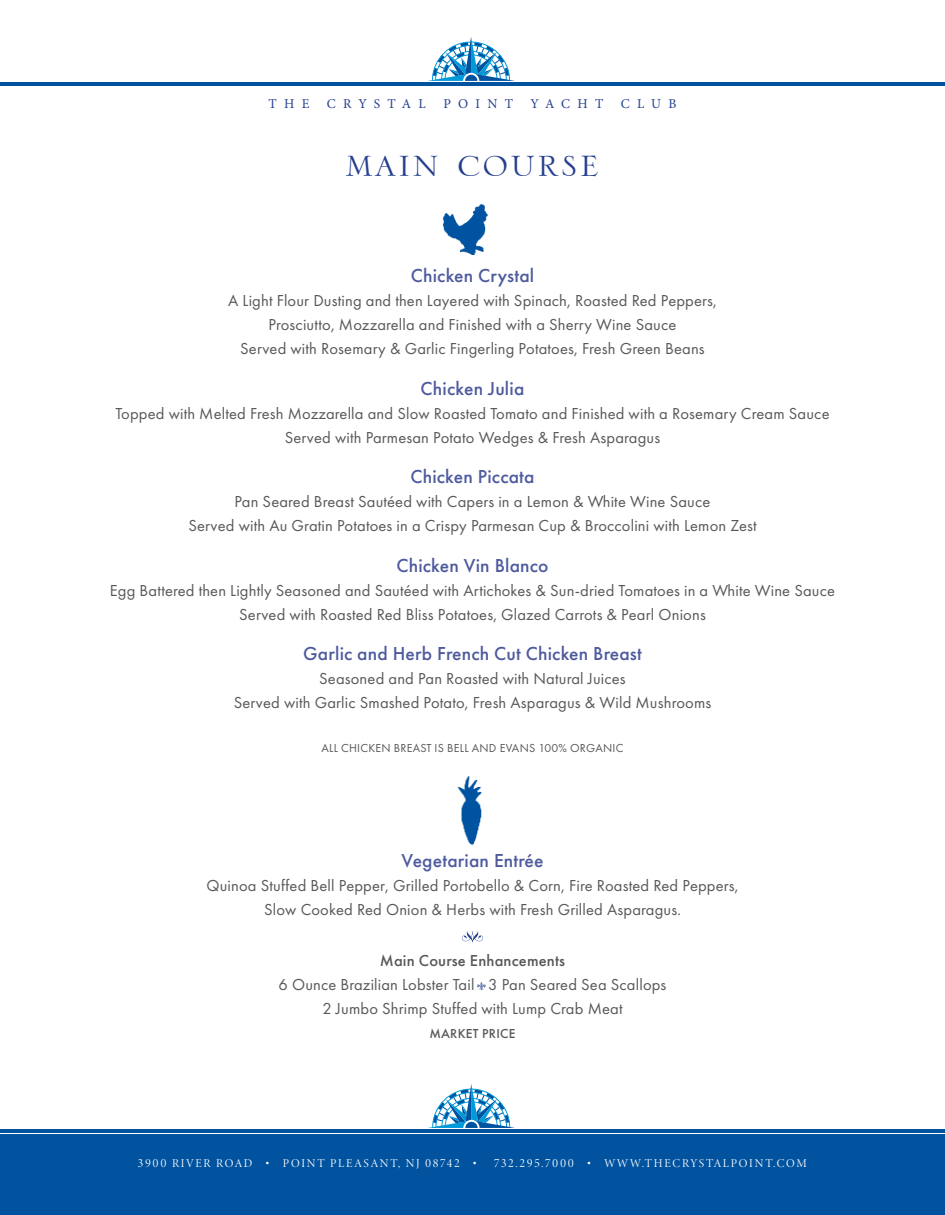
<style>
.page{position:relative;width:945px;height:1215px;background:#fff}
.page>*{position:absolute;margin:0;border:0;box-sizing:border-box;transform-origin:0 0}
.t1{font:48px "Serlio LH";letter-spacing:.04em;color:#253f8e}
.t2{font:500 19.5px "Futura PT";letter-spacing:.01em;color:#4d5a9e}
.t3{font:16.5px/24px "Futura PT";letter-spacing:.01em;color:#57585a;text-align:center}
.t4{font:500 16.5px "Futura PT";letter-spacing:.01em;color:#57585a}
.t5{font:13.5px "Minion Pro";letter-spacing:.54em;color:#253f8e}
.t6{font:500 13.5px "Futura PT";letter-spacing:.02em;color:#57585a}
.t7{font:13.5px "Minion Pro";letter-spacing:.52em;color:#253f8e}
.t8{font:12px "Minion 3 Display";letter-spacing:.145em;color:#fff}
.t9{font:12px "Futura PT";letter-spacing:.02em;color:#57585a}
.s1{font-family:"Minion Pro";font-size:15px}
</style>
<div class="page">
<div style="left:0;top:1135px;width:945px;height:80px;background:#0153a0"></div>
<svg style="left:428px;top:1084px;width:87px;height:44px"></svg>
<hr style="left:0;top:1129px;width:945px;height:3px;background:#0153a0">
<svg style="left:428px;top:37px;width:87px;height:44px"></svg>
<hr style="left:0;top:82px;width:945px;height:3px;background:#0153a0">
<svg style="left:462px;top:931px;width:21px;height:11px"></svg>
<svg style="left:477px;top:982px;width:9px;height:8px"></svg>
<img style="left:442px;top:204px;width:46px;height:51px">
<img style="left:457px;top:776px;width:25px;height:69px">
<p class="t5" style="left:269px;top:95px;width:42px">THE</p>
<p class="t7" style="left:327px;top:95px;width:100px">CRYSTAL</p>
<p class="t5" style="left:443px;top:95px;width:71px">POINT</p>
<p class="t5" style="left:531px;top:95px;width:74px">YACHT</p>
<p class="t5" style="left:621px;top:95px;width:57px">CLUB</p>
<h1 class="t1" style="left:345px;top:138px;width:256px">main course</h1>
<p class="t2" style="left:411px;top:264px;width:125px">Chicken Crystal</p>
<p class="t3" style="left:228px;top:289px;width:490px">A Light Flour Dusting and then Layered with Spinach, Roasted Red Peppers,<br>Prosciutto, Mozzarella and Finished with a Sherry Wine Sauce<br>Served with Rosemary &amp; Garlic Fingerling Potatoes, Fresh Green Beans</p>
<p class="t2" style="left:421px;top:377px;width:105px">Chicken Julia</p>
<p class="t3" style="left:115px;top:401px;width:716px">Topped with Melted Fresh Mozzarella and Slow Roasted Tomato and Finished with a Rosemary Cream Sauce<br>Served with Parmesan Potato Wedges &amp; Fresh Asparagus</p>
<p class="t2" style="left:410px;top:465px;width:126px">Chicken Piccata</p>
<p class="t3" style="left:188px;top:490px;width:570px">Pan Seared Breast Sautéed with Capers in a Lemon &amp; White Wine Sauce<br>Served with Au Gratin Potatoes in a Crispy Parmesan Cup &amp; Broccolini with Lemon Zest</p>
<p class="t2" style="left:396px;top:554px;width:154px">Chicken Vin Blanco</p>
<p class="t3" style="left:110px;top:578px;width:727px">Egg Battered then Lightly Seasoned and Sautéed with Artichokes &amp; Sun-dried Tomatoes in a White Wine Sauce<br>Served with Roasted Red Bliss Potatoes, Glazed Carrots &amp; Pearl Onions</p>
<p class="t2" style="left:303px;top:642px;width:340px">Garlic and Herb French Cut Chicken Breast</p>
<p class="t3" style="left:234px;top:667px;width:479px">Seasoned and Pan Roasted with Natural Juices<br>Served with Garlic Smashed Potato, Fresh Asparagus &amp; Wild Mushrooms</p>
<p class="t9" style="left:321px;top:741px;width:304px">ALL CHICKEN BREAST IS BELL AND EVANS 100% ORGANIC</p>
<p class="t2" style="left:401px;top:849px;width:144px">Vegetarian Entrée</p>
<p class="t3" style="left:206px;top:874px;width:534px">Quinoa Stuffed Bell Pepper, Grilled Portobello &amp; Corn, Fire Roasted Red Peppers,<br>Slow Cooked Red Onion &amp; Herbs with Fresh Grilled Asparagus<span class="s1">.</span></p>
<p class="t4" style="left:380px;top:951px;width:187px">Main Course Enhancements</p>
<p class="t3" style="left:279px;top:973px;width:389px">6 Ounce Brazilian Lobster Tail 3 Pan Seared Sea Scallops<br>2 Jumbo Shrimp Stuffed with Lump Crab Meat</p>
<p class="t6" style="left:429px;top:1026px;width:88px">MARKET PRICE</p>
<p class="t8" style="left:138px;top:1155px;width:340px">3900 RIVER ROAD • POINT PLEASANT, NJ 08742 •</p>
<p class="t8" style="left:494px;top:1155px;width:315px">732.295.7000 • WWW.THECRYSTALPOINT.COM</p>
</div>
